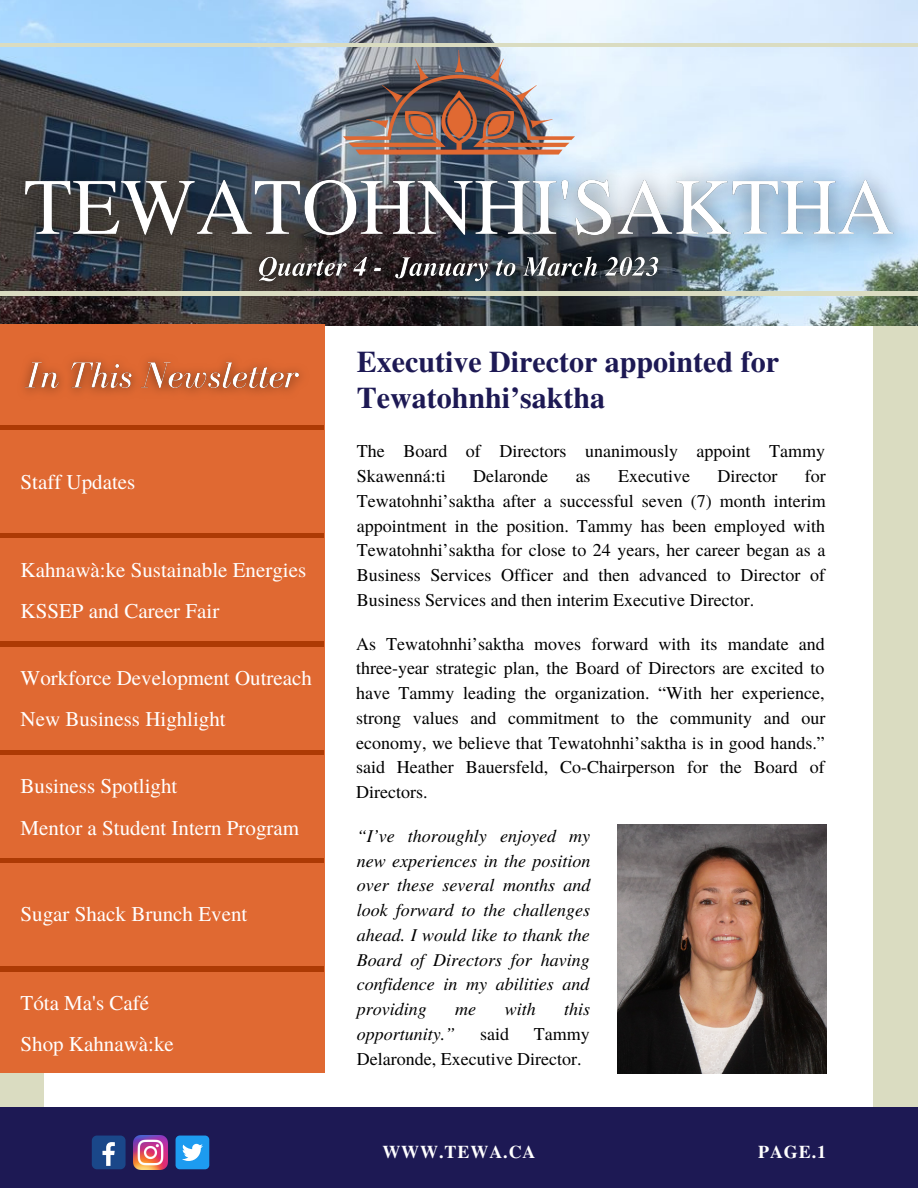
<style>
.page{position:relative;width:918px;height:1188px;background:#dadcc1}
.page>*{position:absolute;margin:0;border:0;box-sizing:border-box;transform-origin:0 0}
.t1{font:700 30px/36px "Te X Gyre Termes";color:#1d1954}
.t2{font:21px "Te X Gyre Termes";color:#fff}
.t3{font:18px/24.8px "Te X Gyre Termes";color:#000}
.t4{font:italic 18px/24.8px "Te X Gyre Termes";color:#000;text-align:justify}
.t5{font:700 18px "Te X Gyre Termes";letter-spacing:.05em;color:#fff}
</style>
<div class="page">
<div style="left:45px;top:0;width:828px;height:1188px;background:#fff"></div>
<img style="left:617px;top:825px;width:209px;height:248px">
<img style="left:0;top:0;width:918px;height:325px">
<hr style="left:0;top:43px;width:918px;height:3px;background:#dadcc1">
<hr style="left:0;top:292px;width:918px;height:3px;background:#dadcc1">
<div style="left:0;top:325px;width:324px;height:748px;background:#e06932"></div>
<div style="left:0;top:425px;width:324px;height:5px;background:#ad3a04"></div>
<div style="left:0;top:1107px;width:918px;height:81px;background:#1d1954"></div>
<div style="left:92px;top:1136px;width:34px;height:33px;background:#1a4789;border-radius:5px"></div>
<svg style="left:102px;top:1142px;width:13px;height:24px"></svg>
<img style="left:133px;top:1136px;width:34px;height:33px">
<div style="left:176px;top:1136px;width:33px;height:33px;background:#1d9bf0;border-radius:4px"></div>
<svg style="left:182px;top:1144px;width:21px;height:17px"></svg>
<div style="left:0;top:533px;width:324px;height:5px;background:#ad3a04"></div>
<hr style="left:0;top:642px;width:324px;height:4px;background:#ad3a04">
<div style="left:0;top:750px;width:324px;height:5px;background:#ad3a04"></div>
<div style="left:0;top:858px;width:324px;height:5px;background:#ad3a04"></div>
<hr style="left:0;top:967px;width:324px;height:4px;background:#ad3a04">
<img style="left:343px;top:50px;width:232px;height:68px">
<img style="left:0;top:118px;width:918px;height:174px">
<img style="left:245px;top:234px;width:428px;height:64px">
<img style="left:24px;top:359px;width:277px;height:34px">
<p class="t2" style="left:21px;top:466px;width:116px">Staff Updates</p>
<p class="t2" style="left:21px;top:554px;width:287px">Kahnawà:ke Sustainable Energies</p>
<p class="t2" style="left:21px;top:596px;width:200px">KSSEP and Career Fair</p>
<p class="t2" style="left:21px;top:662px;width:293px">Workforce Development Outreach</p>
<p class="t2" style="left:21px;top:704px;width:207px">New Business Highlight</p>
<p class="t2" style="left:21px;top:771px;width:158px">Business Spotlight</p>
<p class="t2" style="left:21px;top:812px;width:280px">Mentor a Student Intern Program</p>
<p class="t2" style="left:21px;top:899px;width:228px">Sugar Shack Brunch Event</p>
<p class="t2" style="left:21px;top:987px;width:130px">Tóta Ma's Café</p>
<p class="t2" style="left:21px;top:1029px;width:155px">Shop Kahnawà:ke</p>
<p class="t1" style="left:357px;top:342px;width:424px">Executive Director appointed for<br>Tewatohnhi’saktha</p>
<p class="t3" style="left:357px;top:438px;width:470px">The Board of Directors unanimously appoint Tammy<br>Skawenná:ti</p>
<p class="t3" style="left:357px;top:463px;width:471px;text-align:justify;text-indent:448px">for Tewatohnhi’saktha after a successful seven (7) month interim appointment in the position. Tammy has been employed with Tewatohnhi’saktha for close to 24 years, her career began as a Business Services Officer and then advanced to Director of Business Services and then interim Executive Director.</p>
<p class="t3" style="left:356px;top:630px;width:471px;text-align:justify">As Tewatohnhi’saktha moves forward with its mandate and three-year strategic plan, the Board of Directors are excited to have Tammy leading the organization. “With her experience, strong values and commitment to the community and our economy, we believe that Tewatohnhi’saktha is in good hands.” said Heather Bauersfeld, Co-Chairperson for the Board of Directors.</p>
<p class="t4" style="left:357px;top:822px;width:235px">“I’ve thoroughly enjoyed my new experiences in the position over these several months and look forward to the challenges ahead. I would like to thank the Board of Directors for having confidence in my abilities and providing</p>
<p class="t3" style="left:473px;top:463px;width:76px">Delaronde</p>
<p class="t3" style="left:576px;top:463px;width:16px">as</p>
<p class="t3" style="left:618px;top:463px;width:73px">Executive</p>
<p class="t3" style="left:718px;top:463px;width:61px">Director</p>
<p class="t4" style="left:455px;top:996px;width:22px">me</p>
<p class="t4" style="left:505px;top:996px;width:33px">with</p>
<p class="t4" style="left:564px;top:996px;width:28px">this</p>
<p class="t4" style="left:357px;top:1020px;width:100px">opportunity.”</p>
<p class="t3" style="left:480px;top:1021px;width:30px">said</p>
<p class="t3" style="left:357px;top:1021px;width:235px;text-indent:177px">Tammy<br>Delaronde, Executive Director.</p>
<p class="t5" style="left:382px;top:1138px;width:155px">WWW.TEWA.CA</p>
<p class="t5" style="left:758px;top:1138px;width:70px">PAGE.1</p>
</div>
